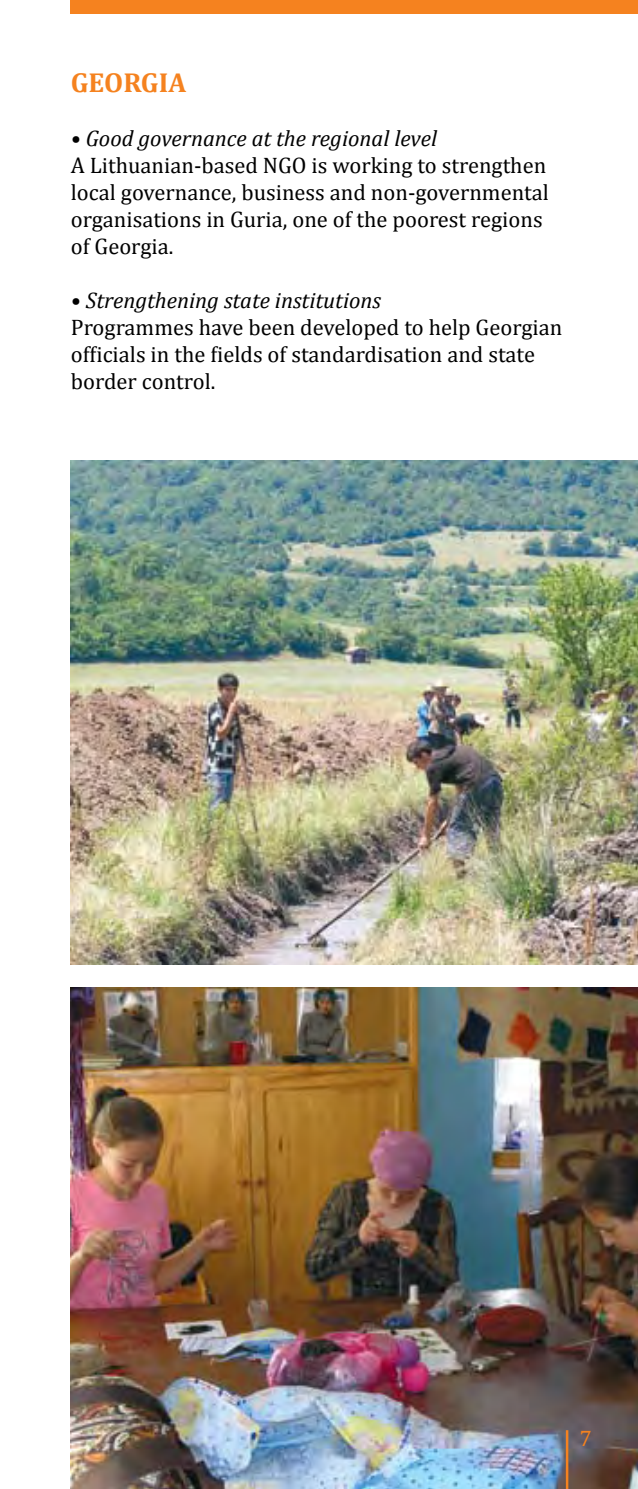
<style>
.page{position:relative;width:638px;height:1489px;background:#fff}
.page>*{position:absolute;margin:0;border:0;box-sizing:border-box;transform-origin:0 0}
.t1{font:700 27.5px "Cambria";color:#f5821f}
.t2{font:22.5px/27px "Cambria";color:#000}
.t3{font:italic 22.5px "Cambria";color:#000}
.t4{font:22.5px "Cambria";color:#f5821f}
</style>
<div class="page">
<img style="left:71px;top:987px;width:567px;height:501px">
<div style="left:71px;top:0;width:567px;height:14px;background:#f5821f"></div>
<hr style="left:566px;top:1429px;width:2px;height:59px;background:#f5821f">
<img style="left:71px;top:461px;width:567px;height:503px">
<p class="t1" style="left:71px;top:66px;width:117px">GEORGIA</p>
<p class="t3" style="left:71px;top:125px;width:368px">• Good governance at the regional level</p>
<p class="t2" style="left:71px;top:152px;width:479px">A Lithuanian-based NGO is working to strengthen local governance, business and non-governmental organisations in Guria, one of the poorest regions of Georgia.</p>
<p class="t3" style="left:71px;top:287px;width:312px">• Strengthening state institutions</p>
<p class="t2" style="left:71px;top:314px;width:493px">Programmes have been developed to help Georgian officials in the fields of standardisation and state border control.</p>
<p class="t4" style="left:579px;top:1425px;width:14px">7</p>
</div>
